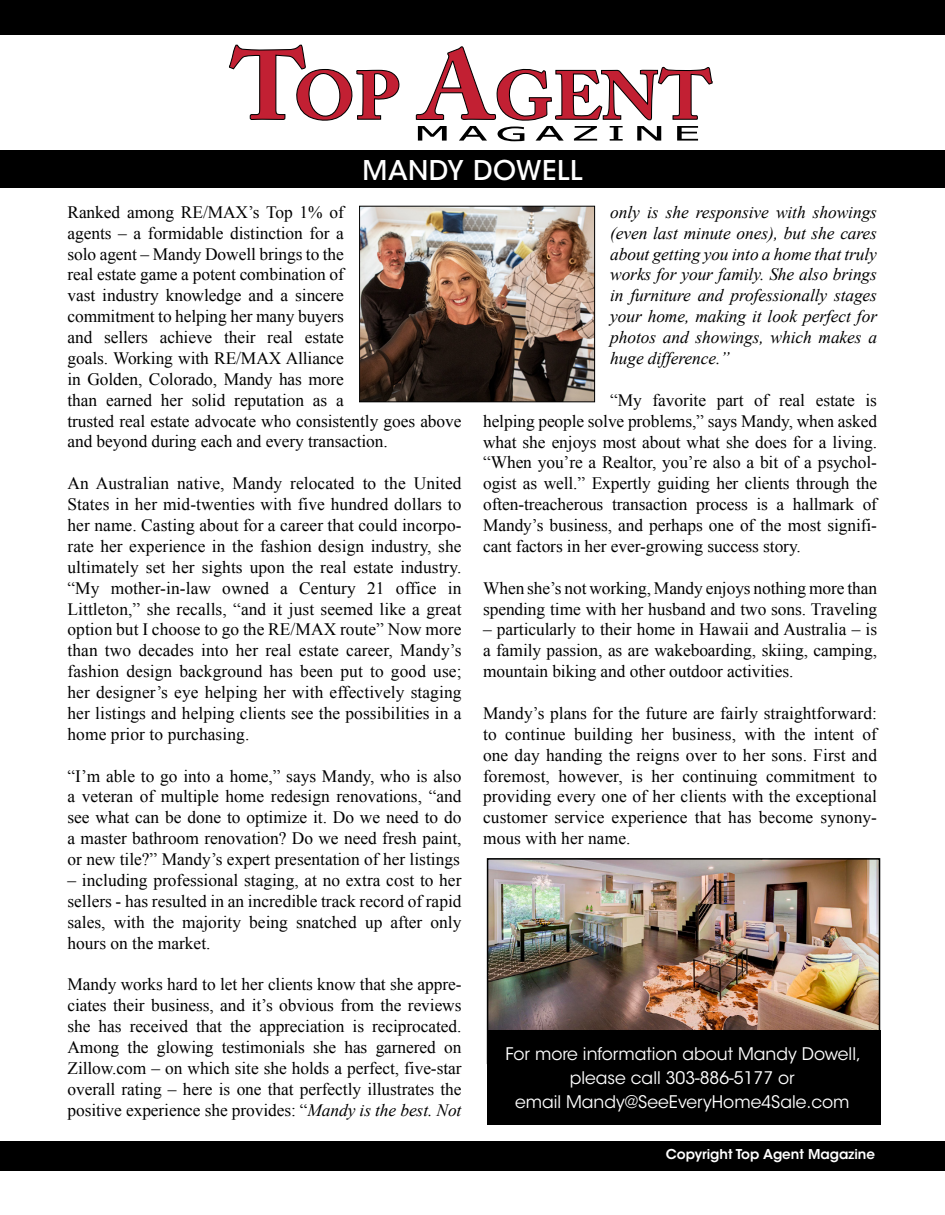
<style>
.page{position:relative;width:945px;height:1215px;background:#fff}
.page>*{position:absolute;margin:0;border:0;box-sizing:border-box;transform-origin:0 0}
.NAME{font:500 27px "ITC Avant Garde Std";letter-spacing:.02em;color:#fff}
.body_hypenate{font:17.4px/20.9px "Times New Roman";letter-spacing:-.005em;color:#000;text-align:justify}
.body_hypenate-2{font:italic 17.4px/20.9px "Times New Roman";letter-spacing:-.005em;color:#000;text-align:justify}
.For_More_Info{font:17.25px/24px "ITC Avant Garde Std";color:#fff;text-align:center}
.t1{font:600 13.5px "ITC Avant Garde Std";color:#fff}
.s1{font-style:italic}
</style>
<div class="page">
<svg style="left:229px;top:44px;width:171px;height:77px"></svg>
<svg style="left:415px;top:46px;width:298px;height:96px"></svg>
<div style="left:0;top:0;width:945px;height:35px;background:#000"></div>
<div style="left:0;top:1141px;width:945px;height:29px;background:#000"></div>
<div style="left:0;top:150px;width:945px;height:38px;background:#000"></div>
<img style="left:359px;top:205px;width:237px;height:198px">
<img style="left:490px;top:861px;width:387px;height:170px">
<div style="left:487px;top:858px;width:393px;height:206px;border:2px solid #000"></div>
<div style="left:487px;top:1031px;width:393px;height:94px;background:#000"></div>
<p class="NAME" style="left:363px;top:154px;width:221px">MANDY DOWELL</p>
<p class="body_hypenate" style="left:68px;top:201px;width:396px;text-align:left">Ranked among RE/MAX’s Top 1% of<br>agents – a formidable distinction for a<br>solo agent – Mandy Dowell brings to the<br>real estate game a potent combination of<br>vast industry knowledge and a sincere<br>commitment to helping her many buyers<br>and sellers achieve their real estate<br>goals. Working with RE/MAX Alliance<br>in Golden, Colorado, Mandy has more<br>than earned her solid reputation as a<br>trusted real estate advocate who consistently goes above and beyond during each and every transaction.</p>
<p class="body_hypenate" style="left:68px;top:473px;width:396px">An Australian native, Mandy relocated to the United States in her mid-twenties with five hundred dollars to her name. Casting about for a career that could incorpo&shy;rate her experience in the fashion design industry, she ultimately set her sights upon the real estate industry. “My mother-in-law owned a Century 21 office in Littleton,” she recalls, “and it just seemed like a great option but I choose to go the RE/MAX route” Now more than two decades into her real estate career, Mandy’s fashion design background has been put to good use; her designer’s eye helping her with effectively staging her listings and helping clients see the possibilities in a home prior to purchasing.</p>
<p class="body_hypenate" style="left:68px;top:765px;width:396px">“I’m able to go into a home,” says Mandy, who is also a veteran of multiple home redesign renovations, “and see what can be done to optimize it. Do we need to do a master bathroom renovation? Do we need fresh paint, or new tile?” Mandy’s expert presentation of her listings</p>
<p class="body_hypenate" style="left:68px;top:869px;width:396px">– including professional staging, at no extra cost to her sellers - has resulted in an incredible track record of rapid</p>
<p class="body_hypenate" style="left:68px;top:911px;width:395px">sales, with the majority being snatched up after only hours on the market.</p>
<p class="body_hypenate" style="left:68px;top:974px;width:396px">Mandy works hard to let her clients know that she appre&shy;ciates their business, and it’s obvious from the reviews she has received that the appreciation is reciprocated.<br>Among the glowing testimonials she has garnered on Zillow.com – on which site she holds a perfect, five-star overall rating – here is one that perfectly illustrates the positive experience she provides: “<span class="s1">Mandy is the best. Not</span></p>
<p class="body_hypenate-2" style="left:610px;top:201px;width:268px">only is she responsive with showings (even last minute ones), but she cares about getting you into a home that truly works for your family. She also brings in furniture and professionally stages your home, making it look perfect for photos and showings, which makes a huge difference.”</p>
<p class="body_hypenate" style="left:483px;top:389px;width:396px;text-indent:127px">“My favorite part of real estate is helping people solve problems,” says Mandy, when asked what she enjoys most about what she does for a living. “When you’re a Realtor, you’re also a bit of a psychol&shy;ogist as well.” Expertly guiding her clients through the often-treacherous transaction process is a hallmark of Mandy’s business, and perhaps one of the most signifi&shy;cant factors in her ever-growing success story.</p>
<p class="body_hypenate" style="left:483px;top:577px;width:396px">When she’s not working, Mandy enjoys nothing more than spending time with her husband and two sons. Traveling</p>
<p class="body_hypenate" style="left:483px;top:619px;width:396px">– particularly to their home in Hawaii and Australia – is a family passion, as are wakeboarding, skiing, camping, mountain biking and other outdoor activities.</p>
<p class="body_hypenate" style="left:483px;top:702px;width:396px">Mandy’s plans for the future are fairly straightforward: to continue building her business, with the intent of one day handing the reigns over to her sons. First and foremost, however, is her continuing commitment to providing every one of her clients with the exceptional customer service experience that has become synony&shy;mous with her name.</p>
<p class="For_More_Info" style="left:506px;top:1042px;width:357px">For more information about Mandy Dowell, please call 303-886-5177 or<br>email Mandy@SeeEveryHome4Sale.com</p>
<p class="t1" style="left:666px;top:1146px;width:211px">Copyright Top Agent Magazine</p>
</div>
